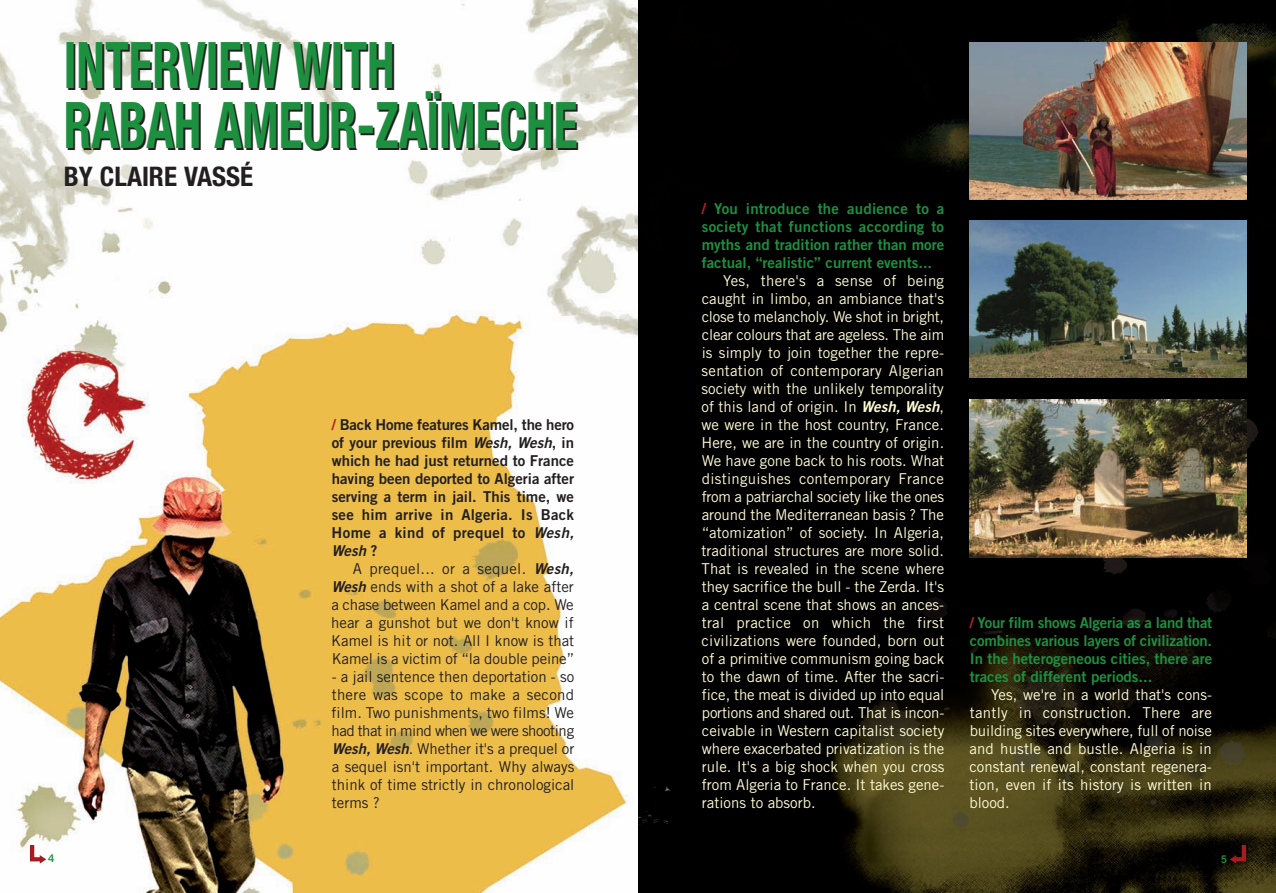
<style>
.page{position:relative;width:1276px;height:893px;background:#fff}
.page>*{position:absolute;margin:0;border:0;box-sizing:border-box;transform-origin:0 0}
.t1{font:700 condensed 64.35px/60px "Helvetica Neue";color:#1d9040;scale:.77 1}
.t2{font:700 condensed 27px "Helvetica Neue";color:#231f20}
.t3{font:15px/18px "Trade Gothic";color:#fffbd6;text-align:justify}
.t4{font:15px/18px "Trade Gothic";color:#231f20;text-align:justify}
.t5{font:15px/18px "Trade Gothic Bold Two";color:#1d9040;text-align:justify}
.t6{font:15px/18px "Trade Gothic Bold Two";letter-spacing:.02em;color:#231f20;text-align:justify}
.t7{font:10.5px "Trade Gothic Bold Two";color:#1d9040}
.s1{color:#be1e23}
.s2{font-style:italic}
.s3{font-family:"Trade Gothic Bold Two";font-style:italic}
</style>
<div class="page">
<img style="left:638px;top:0;width:638px;height:893px">
<svg style="left:0;top:0;width:638px;height:893px"></svg>
<img style="left:969px;top:220px;width:277px;height:158px">
<img style="left:969px;top:400px;width:277px;height:157px">
<img style="left:969px;top:43px;width:277px;height:157px">
<svg style="left:1229px;top:845px;width:17px;height:19px"></svg>
<svg style="left:30px;top:845px;width:16px;height:19px"></svg>
<h1 class="t1" style="left:64px;top:41px;width:668px">INTERVIEW WITH<br>RABAH AMEUR-ZAÏMECHE</h1>
<h2 class="t2" style="left:64px;top:166px;width:191px">BY CLAIRE VASSÉ</h2>
<p class="t6" style="left:331px;top:417px;width:244px"><span class="s1">/</span> Back Home features Kamel, the hero of your previous film <span class="s2">Wesh, Wesh</span>, in which he had just returned to France having been deported to Algeria after serving a term in jail. This time, we see him arrive in Algeria. Is Back Home a kind of prequel to <span class="s2">Wesh, Wesh</span> ?</p>
<p class="t4" style="left:331px;top:561px;width:244px;text-indent:22px">A prequel... or a sequel. <span class="s3">Wesh, Wesh</span> ends with a shot of a lake after a chase between Kamel and a cop. We hear a gunshot but we don't know if Kamel is hit or not. All I know is that Kamel is a victim of “la double peine”</p>
<p class="t4" style="left:332px;top:669px;width:244px">- a jail sentence then deportation - so there was scope to make a second film. Two punishments, two films! We had that in mind when we were shooting <span class="s3">Wesh, Wesh</span>. Whether it's a prequel or a sequel isn't important. Why always think of time strictly in chronological terms ?</p>
<p class="t5" style="left:702px;top:201px;width:244px"><span class="s1">/</span> You introduce the audience to a society that functions according to myths and tradition rather than more factual, “realistic” current events...</p>
<p class="t3" style="left:701px;top:273px;width:244px;text-indent:22px">Yes, there's a sense of being caught in limbo, an ambiance that's close to melancholy. We shot in bright, clear colours that are ageless. The aim is simply to join together the repre&shy;sentation of contemporary Algerian society with the unlikely temporality of this land of origin. In <span class="s3">Wesh, Wesh</span>, we were in the host country, France.<br>Here, we are in the country of origin.<br>We have gone back to his roots. What distinguishes contemporary France from a patriarchal society like the ones around the Mediterranean basis ? The “atomization” of society. In Algeria, traditional structures are more solid.<br>That is revealed in the scene where they sacrifice the bull - the Zerda. It's a central scene that shows an ances&shy;tral practice on which the first civilizations were founded, born out of a primitive communism going back to the dawn of time. After the sacri&shy;fice, the meat is divided up into equal portions and shared out. That is incon&shy;ceivable in Western capitalist society where exacerbated privatization is the rule. It's a big shock when you cross from Algeria to France. It takes gene&shy;rations to absorb.</p>
<p class="t5" style="left:969px;top:615px;width:244px"><span class="s1">/</span> Your film shows Algeria as a land that combines various layers of civilization.<br>In the heterogeneous cities, there are traces of different periods...</p>
<p class="t3" style="left:969px;top:687px;width:244px;text-indent:22px">Yes, we're in a world that's cons&shy;tantly in construction. There are building sites everywhere, full of noise and hustle and bustle. Algeria is in constant renewal, constant regenera&shy;tion, even if its history is written in blood.</p>
<p class="t7" style="left:48px;top:854px;width:8px">4</p>
<p class="t7" style="left:1220px;top:856px;width:8px">5</p>
</div>
